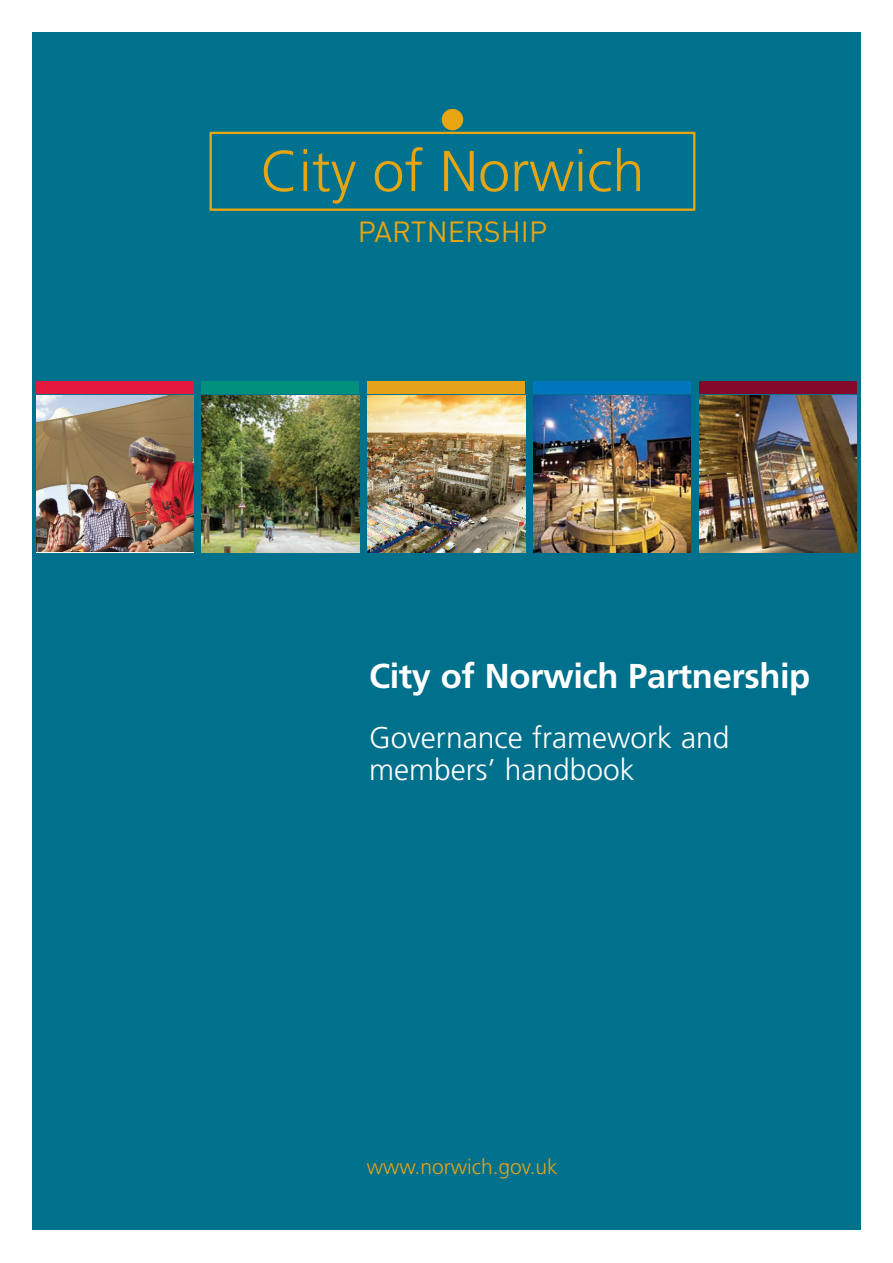
<style>
.page{position:relative;width:893px;height:1263px;background:#fff}
.page>*{position:absolute;margin:0;border:0;box-sizing:border-box;transform-origin:0 0}
.t1{font:300 57.6px "Frutiger";color:#e7a512}
.t2{font:700 34.5px "Frutiger";letter-spacing:-.01em;color:#fff}
.t3{font:300 30px/31.5px "Frutiger";color:#fff}
.t4{font:28.8px "DIN";color:#e7a512}
.t5{font:300 21px "Frutiger";color:#e6a218}
</style>
<div class="page">
<div style="left:32px;top:33px;width:829px;height:1197px;background:#00718c"></div>
<div style="left:209px;top:132px;width:486px;height:79px;border:2px solid #e7a512"></div>
<div style="left:442px;top:109px;width:21px;height:21px;background:#e7a512;border-radius:50%"></div>
<img style="left:36px;top:395px;width:157px;height:157px">
<img style="left:202px;top:395px;width:157px;height:157px">
<img style="left:368px;top:395px;width:157px;height:157px">
<img style="left:533px;top:395px;width:158px;height:157px">
<img style="left:699px;top:395px;width:158px;height:157px">
<div style="left:700px;top:382px;width:157px;height:12px;background:#830a2b"></div>
<div style="left:533px;top:382px;width:158px;height:12px;background:#0076be"></div>
<div style="left:367px;top:382px;width:158px;height:12px;background:#e6a218"></div>
<div style="left:202px;top:382px;width:157px;height:12px;background:#00907d"></div>
<div style="left:36px;top:382px;width:157px;height:12px;background:#e4183e"></div>
<h1 class="t1" style="left:260px;top:148px;width:386px">City of Norwich</h1>
<p class="t4" style="left:358px;top:222px;width:191px">PARTNERSHIP</p>
<p class="t2" style="left:369px;top:662px;width:443px">City of Norwich Partnership</p>
<p class="t3" style="left:369px;top:724px;width:362px">Governance framework and members’ handbook</p>
<p class="t5" style="left:367px;top:1158px;width:192px">www.norwich.gov.uk</p>
</div>
